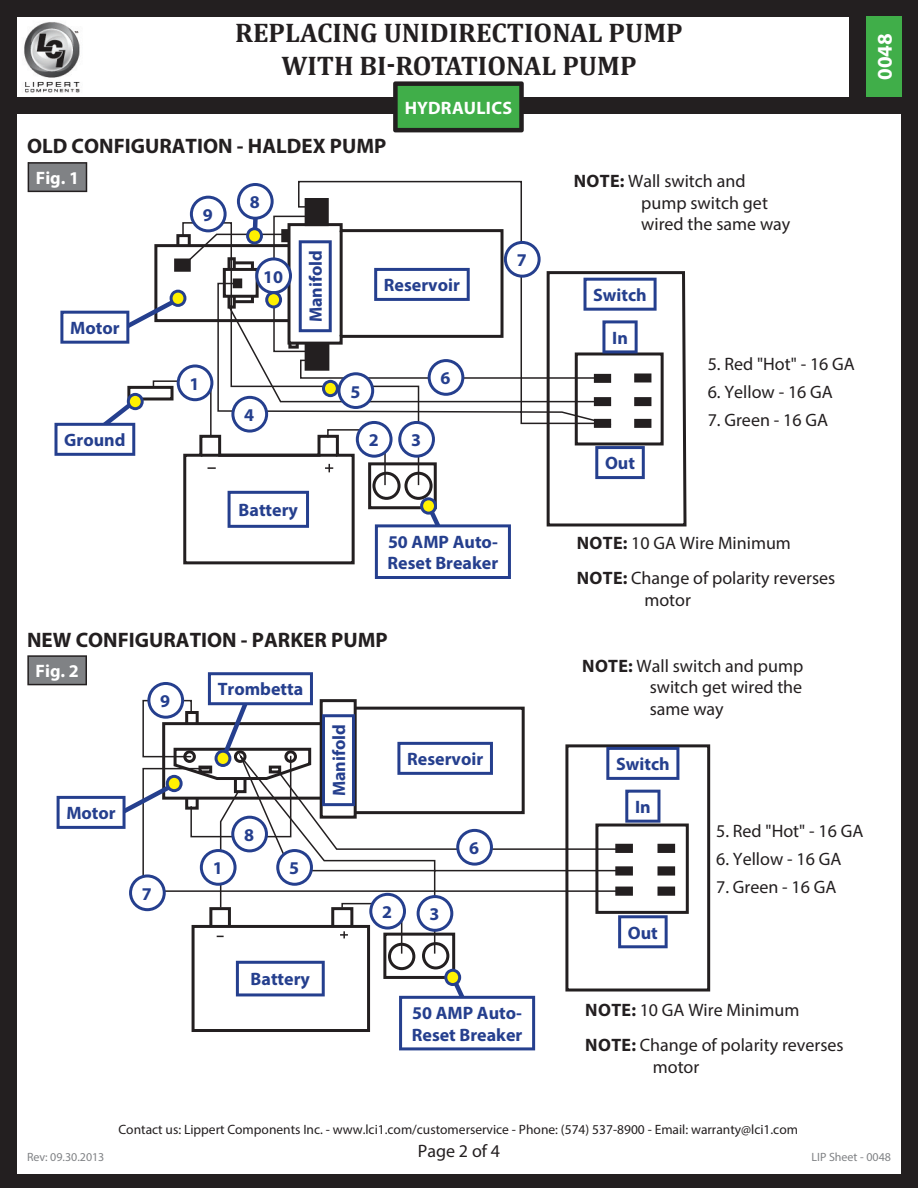
<style>
.page{position:relative;width:918px;height:1188px;background:#fff}
.page>*{position:absolute;margin:0;border:0;box-sizing:border-box;transform-origin:0 0}
.t1{font:700 27px/32.4px "Cambria";color:#231f20;text-align:center}
.t2{font:700 21px "Myriad Pro";color:#231f20}
.t3{font:700 21px "Myriad Pro";color:#fff}
.t4{font:18px/21.6px "Myriad Pro";color:#231f20}
.t5{font:700 18px/21.6px "Myriad Pro";color:#253f8e}
.t6{font:700 18px "Myriad Pro";letter-spacing:.02em;color:#fff}
.t7{font:700 18px "Myriad Pro";color:#fff}
.t8{font:13.5px "Myriad Pro";color:#231f20}
.t9{font:12px "Myriad Pro";color:#808285}
.s1{font-weight:700}
</style>
<div class="page">
<img style="left:17px;top:16px;width:69px;height:77px">
<div style="left:0;top:0;width:918px;height:16px;background:#231f20"></div>
<div style="left:0;top:0;width:16px;height:1188px;background:#231f20"></div>
<div style="left:902px;top:0;width:16px;height:1188px;background:#231f20"></div>
<div style="left:2px;top:1175px;width:916px;height:13px;background:#231f20"></div>
<div style="left:0;top:97px;width:918px;height:16px;background:#231f20"></div>
<div style="left:850px;top:9px;width:16px;height:101px;background:#231f20"></div>
<div style="left:866px;top:16px;width:36px;height:81px;background:#40ae49"></div>
<svg style="left:393px;top:81px;width:131px;height:51px;background:#3b8e41"></svg>
<div style="left:192px;top:925px;width:178px;height:107px;border:3px solid #231f20"></div>
<div style="left:383px;top:933px;width:72px;height:46px;border:3px solid #231f20"></div>
<div style="left:565px;top:744px;width:145px;height:248px;border:3px solid #231f20"></div>
<div style="left:595px;top:824px;width:94px;height:90px;border:3px solid #231f20"></div>
<div style="left:388px;top:943px;width:27px;height:27px;border:3px solid #231f20;border-radius:50%"></div>
<div style="left:422px;top:942px;width:27px;height:27px;border:3px solid #231f20;border-radius:50%"></div>
<svg style="left:399px;top:969px;width:136px;height:81px"></svg>
<svg style="left:236px;top:961px;width:89px;height:35px"></svg>
<svg style="left:28px;top:162px;width:659px;height:417px"></svg>
<svg style="left:27px;top:655px;width:652px;height:300px"></svg>
<h1 class="t1" style="left:235px;top:16px;width:449px">REPLACING UNIDIRECTIONAL PUMP<br>WITH BI-ROTATIONAL PUMP</h1>
<p class="t2" style="left:27px;top:133px;width:361px">OLD CONFIGURATION - HALDEX PUMP</p>
<p class="t7" style="left:36px;top:166px;width:45px">Fig. 1</p>
<p class="t5" style="left:203px;top:204px;width:11px">9</p>
<p class="t5" style="left:250px;top:191px;width:11px">8</p>
<p class="t6" style="left:405px;top:96px;width:109px">HYDRAULICS</p>
<p class="t5" style="left:70px;top:316px;width:51px">Motor</p>
<p class="t5" style="left:64px;top:429px;width:63px">Ground</p>
<p class="t5" style="left:190px;top:372px;width:11px">1</p>
<p class="t5" style="left:263px;top:265px;width:21px">10</p>
<p class="t5" style="left:305px;top:322px;width:74px;rotate:-90deg">Manifold</p>
<p class="t5" style="left:244px;top:404px;width:11px">4</p>
<p class="t5" style="left:239px;top:499px;width:61px">Battery</p>
<p class="t5" style="left:384px;top:274px;width:78px">Reservoir</p>
<p class="t5" style="left:350px;top:380px;width:11px">5</p>
<p class="t5" style="left:369px;top:429px;width:11px">2</p>
<p class="t5" style="left:411px;top:429px;width:11px">3</p>
<p class="t5" style="left:441px;top:367px;width:11px">6</p>
<p class="t5" style="left:517px;top:249px;width:11px">7</p>
<p class="t5" style="left:388px;top:530px;width:112px">50 AMP Auto-<br>Reset Breaker</p>
<p class="t2" style="left:27px;top:626px;width:362px">NEW CONFIGURATION - PARKER PUMP</p>
<p class="t7" style="left:36px;top:659px;width:45px">Fig. 2</p>
<p class="t5" style="left:160px;top:690px;width:11px">9</p>
<p class="t5" style="left:66px;top:802px;width:51px">Motor</p>
<p class="t5" style="left:142px;top:882px;width:11px">7</p>
<p class="t5" style="left:218px;top:678px;width:87px">Trombetta</p>
<p class="t5" style="left:213px;top:857px;width:11px">1</p>
<p class="t5" style="left:244px;top:824px;width:11px">8</p>
<p class="t5" style="left:289px;top:857px;width:11px">5</p>
<p class="t5" style="left:328px;top:796px;width:74px;rotate:-90deg">Manifold</p>
<p class="t5" style="left:382px;top:901px;width:11px">2</p>
<p class="t5" style="left:407px;top:748px;width:78px">Reservoir</p>
<p class="t5" style="left:430px;top:903px;width:11px">3</p>
<p class="t5" style="left:469px;top:837px;width:11px">6</p>
<p class="t5" style="left:251px;top:968px;width:61px">Battery</p>
<p class="t5" style="left:412px;top:1002px;width:112px">50 AMP Auto-<br>Reset Breaker</p>
<p class="t4" style="left:641px;top:170px;width:151px;text-indent:-68px"><span class="s1">NOTE:</span> Wall switch and pump switch get wired the same way</p>
<p class="t5" style="left:593px;top:283px;width:55px">Switch</p>
<p class="t5" style="left:612px;top:326px;width:17px">In</p>
<p class="t5" style="left:605px;top:452px;width:32px">Out</p>
<p class="t4" style="left:708px;top:353px;width:149px">5. Red "Hot" - 16 GA</p>
<p class="t4" style="left:708px;top:381px;width:127px">6. Yellow - 16 GA</p>
<p class="t4" style="left:708px;top:409px;width:122px">7. Green - 16 GA</p>
<p class="t4" style="left:577px;top:525px;width:260px;line-height:35.1px"><span class="s1">NOTE:</span> 10 GA Wire Minimum<br><span class="s1">NOTE:</span> Change of polarity reverses</p>
<p class="t4" style="left:644px;top:589px;width:48px">motor</p>
<p class="t4" style="left:650px;top:655px;width:155px;text-align:justify;text-indent:-68px"><span class="s1">NOTE:</span> Wall switch and pump switch get wired the same way</p>
<p class="t5" style="left:616px;top:753px;width:55px">Switch</p>
<p class="t5" style="left:635px;top:795px;width:17px">In</p>
<p class="t5" style="left:628px;top:921px;width:32px">Out</p>
<p class="t4" style="left:716px;top:819px;width:149px">5. Red "Hot" - 16 GA</p>
<p class="t4" style="left:716px;top:848px;width:127px">6. Yellow - 16 GA</p>
<p class="t4" style="left:716px;top:876px;width:122px">7. Green - 16 GA</p>
<p class="t4" style="left:585px;top:992px;width:260px;line-height:35.1px"><span class="s1">NOTE:</span> 10 GA Wire Minimum<br><span class="s1">NOTE:</span> Change of polarity reverses</p>
<p class="t4" style="left:653px;top:1055px;width:48px">motor</p>
<p class="t3" style="left:871px;top:80px;width:48px;rotate:-90deg">0048</p>
<p class="t8" style="left:118px;top:1121px;width:681px">Contact us: Lippert Components Inc. - www.lci1.com/customerservice - Phone: (574) 537-8900 - Email: warranty@lci1.com</p>
<p class="t9" style="left:27px;top:1150px;width:79px">Rev: 09.30.2013</p>
<p class="t4" style="left:418px;top:1140px;width:84px">Page 2 of 4</p>
<p class="t9" style="left:812px;top:1150px;width:81px">LIP Sheet - 0048</p>
</div>
